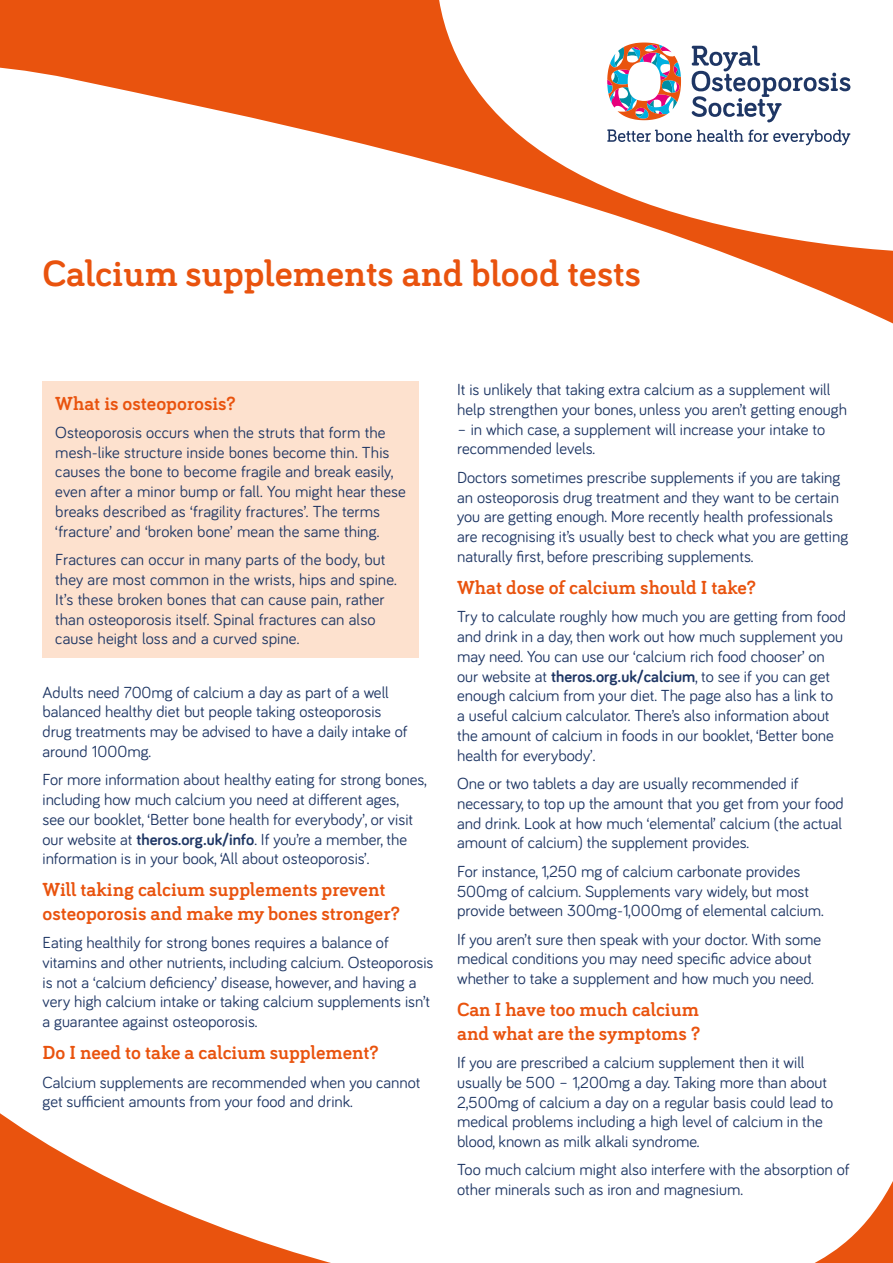
<style>
.page{position:relative;width:893px;height:1263px;background:#fff}
.page>*{position:absolute;margin:0;border:0;box-sizing:border-box;transform-origin:0 0}
.t1{font:700 37.5px "Bariol Serif";color:#e9530e}
.t2{font:700 19.5px/23.4px "Bariol Serif";color:#e9530e}
.t3{font:16.5px/19.8px "Bariol";color:#1e3664}
.s1{font-weight:700}
</style>
<div class="page">
<svg style="left:0;top:14px;width:235px;height:644px"></svg>
<svg style="left:0;top:1113px;width:893px;height:150px"></svg>
<svg style="left:235px;top:0;width:658px;height:324px"></svg>
<svg style="left:607px;top:129px;width:243px;height:16px"></svg>
<svg style="left:607px;top:43px;width:74px;height:77px"></svg>
<svg style="left:692px;top:46px;width:158px;height:76px"></svg>
<div style="left:43px;top:381px;width:376px;height:277px;background:#fde1ce"></div>
<h1 class="t1" style="left:43px;top:248px;width:600px">Calcium supplements and blood tests</h1>
<p class="t2" style="left:55px;top:390px;width:182px">What is osteoporosis?</p>
<p class="t3" style="left:55px;top:422px;width:352px">Osteoporosis occurs when the struts that form the mesh-like structure inside bones become thin. This causes the bone to become fragile and break easily, even after a minor bump or fall. You might hear these breaks described as ‘fragility fractures’. The terms ‘fracture’ and ‘broken bone’ mean the same thing.</p>
<p class="t3" style="left:55px;top:549px;width:343px">Fractures can occur in many parts of the body, but they are most common in the wrists, hips and spine.<br>It’s these broken bones that can cause pain, rather than osteoporosis itself. Spinal fractures can also cause height loss and a curved spine.</p>
<p class="t3" style="left:43px;top:681px;width:367px">Adults need 700mg of calcium a day as part of a well balanced healthy diet but people taking osteoporosis drug treatments may be advised to have a daily intake of around 1000mg.</p>
<p class="t3" style="left:43px;top:769px;width:386px">For more information about healthy eating for strong bones, including how much calcium you need at different ages,<br>see our booklet, ‘Better bone health for everybody’, or visit our website at <span class="s1">theros.org.uk/info</span>. If you’re a member, the information is in your book, ‘All about osteoporosis’.</p>
<p class="t2" style="left:43px;top:877px;width:359px">Will taking calcium supplements prevent osteoporosis and make my bones stronger?</p>
<p class="t3" style="left:43px;top:932px;width:393px">Eating healthily for strong bones requires a balance of vitamins and other nutrients, including calcium. Osteoporosis is not a ‘calcium deficiency’ disease, however, and having a very high calcium intake or taking calcium supplements isn’t a guarantee against osteoporosis.</p>
<p class="t2" style="left:43px;top:1040px;width:338px">Do I need to take a calcium supplement?</p>
<p class="t3" style="left:43px;top:1071px;width:379px">Calcium supplements are recommended when you cannot get sufficient amounts from your food and drink.</p>
<p class="t3" style="left:457px;top:379px;width:391px">It is unlikely that taking extra calcium as a supplement will help strengthen your bones, unless you aren’t getting enough</p>
<p class="t3" style="left:457px;top:418px;width:370px">– in which case, a supplement will increase your intake to recommended levels.</p>
<p class="t3" style="left:457px;top:466px;width:393px">Doctors sometimes prescribe supplements if you are taking an osteoporosis drug treatment and they want to be certain you are getting enough. More recently health professionals are recognising it’s usually best to check what you are getting naturally first, before prescribing supplements.</p>
<p class="t2" style="left:457px;top:575px;width:300px">What dose of calcium should I take?</p>
<p class="t3" style="left:457px;top:606px;width:390px">Try to calculate roughly how much you are getting from food and drink in a day, then work out how much supplement you may need. You can use our ‘calcium rich food chooser’ on our website at <span class="s1">theros.org.uk/calcium</span>, to see if you can get enough calcium from your diet. The page also has a link to<br>a useful calcium calculator. There’s also information about the amount of calcium in foods in our booklet, ‘Better bone health for everybody’.</p>
<p class="t3" style="left:457px;top:773px;width:388px">One or two tablets a day are usually recommended if necessary, to top up the amount that you get from your food and drink. Look at how much ‘elemental’ calcium (the actual amount of calcium) the supplement provides.</p>
<p class="t3" style="left:457px;top:860px;width:368px">For instance, 1,250 mg of calcium carbonate provides<br>500mg of calcium. Supplements vary widely, but most provide between 300mg-1,000mg of elemental calcium.</p>
<p class="t3" style="left:457px;top:928px;width:366px">If you aren’t sure then speak with your doctor. With some medical conditions you may need specific advice about whether to take a supplement and how much you need.</p>
<p class="t2" style="left:457px;top:997px;width:245px">Can I have too much calcium and what are the symptoms ?</p>
<p class="t3" style="left:457px;top:1051px;width:378px">If you are prescribed a calcium supplement then it will usually be 500 – 1,200mg a day. Taking more than about 2,500mg of calcium a day on a regular basis could lead to medical problems including a high level of calcium in the blood, known as milk alkali syndrome.</p>
<p class="t3" style="left:457px;top:1159px;width:394px">Too much calcium might also interfere with the absorption of other minerals such as iron and magnesium.</p>
</div>
